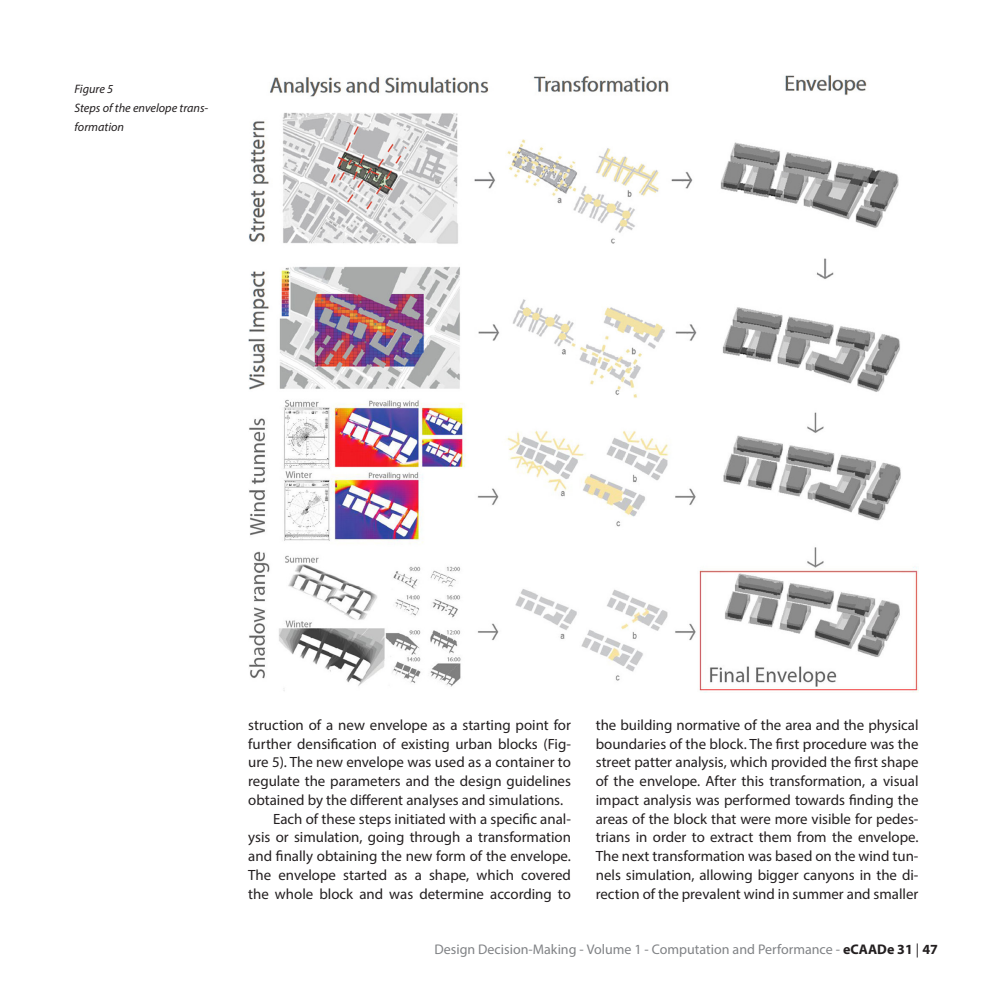
<style>
.page{position:relative;width:993px;height:993px;background:#fff}
.page>*{position:absolute;margin:0;border:0;box-sizing:border-box;transform-origin:0 0}
.Paragraph{font:14.88px/18.7px "Myriad Pro";color:#231f20;text-align:justify}
.t1{font:14px "Myriad Pro";color:#808285}
.Captions{font:italic 12.25px/18.7px "Myriad Pro";color:#231f20}
.s1{font-weight:700;color:#231f20}
.s2{color:#231f20}
</style>
<div class="page">
<img style="left:248px;top:75px;width:670px;height:617px">
<p class="Captions" style="left:74px;top:79px;width:135px">Figure 5<br>Steps of the envelope trans&shy;formation</p>
<p class="Paragraph" style="left:248px;top:715px;width:324px">struction of a new envelope as a starting point for further densification of existing urban blocks (Fig&shy;ure 5). The new envelope was used as a container to regulate the parameters and the design guidelines obtained by the different analyses and simulations.</p>
<p class="Paragraph" style="left:248px;top:808px;width:324px;text-indent:25px">Each of these steps initiated with a specific anal&shy;ysis or simulation, going through a transformation and finally obtaining the new form of the envelope.<br>The envelope started as a shape, which covered the whole block and was determine according to</p>
<p class="Paragraph" style="left:595px;top:715px;width:324px">the building normative of the area and the physical boundaries of the block. The first procedure was the street patter analysis, which provided the first shape of the envelope. After this transformation, a visual impact analysis was performed towards finding the areas of the block that were more visible for pedes&shy;trians in order to extract them from the envelope.<br>The next transformation was based on the wind tun&shy;nels simulation, allowing bigger canyons in the di&shy;rection of the prevalent wind in summer and smaller</p>
<p class="t1" style="left:434px;top:940px;width:505px">Design Decision-Making - Volume 1 - Computation and Performance - <span class="s1">eCAADe 31</span> <span class="s2">|</span> <span class="s1">47</span></p>
</div>
